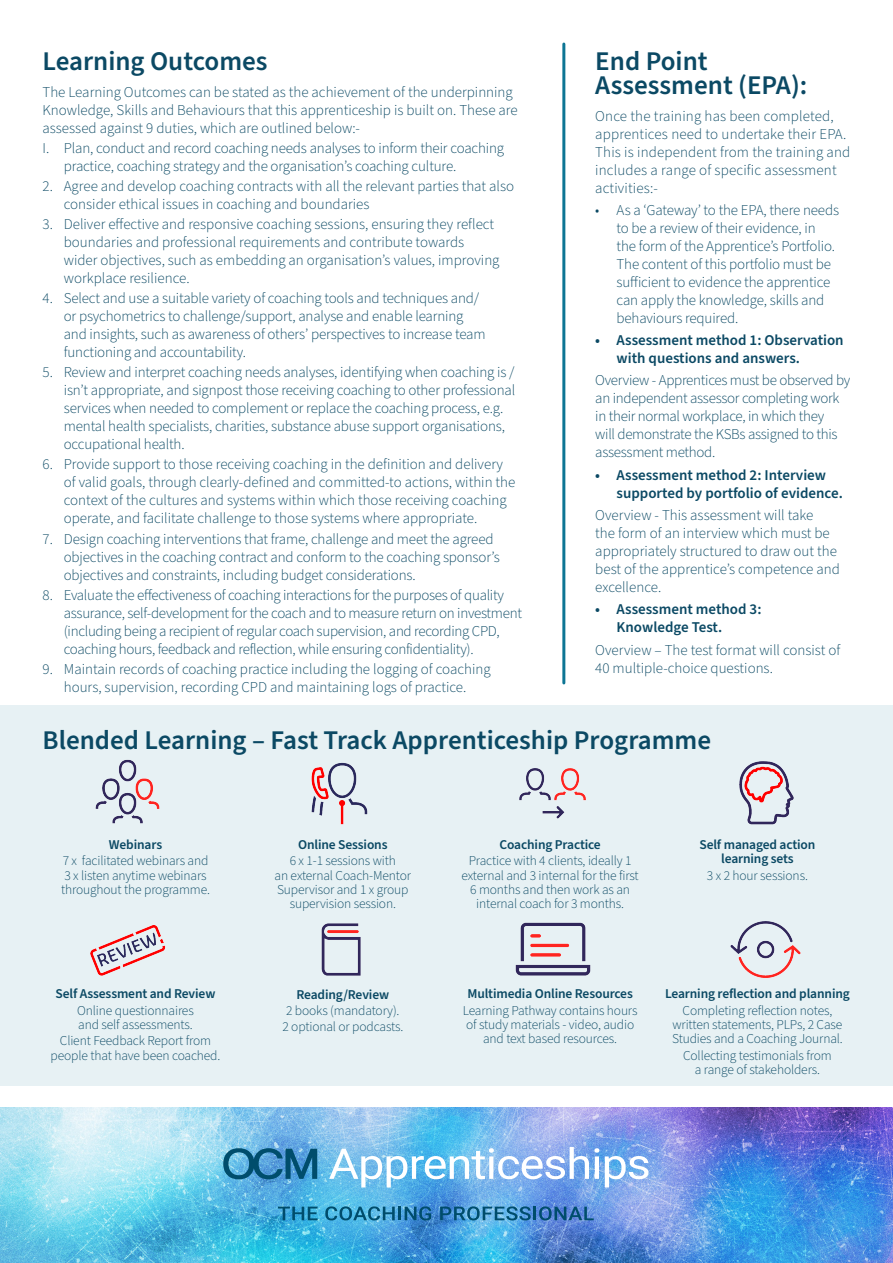
<style>
.page{position:relative;width:893px;height:1263px;background:#fff}
.page>*{position:absolute;margin:0;border:0;box-sizing:border-box;transform-origin:0 0}
.t1{font:600 27px/24px "Source Sans Pro";color:#0b4964}
.t2{font:300 15px/18px "Source Sans Pro";letter-spacing:-.01em;color:#0b4964}
.t3{font:300 15px/18px "Source Sans Pro";letter-spacing:.01em;color:#0b4964}
.t4{font:600 15px/18px "Source Sans Pro";color:#0b4964}
.t5{font:300 13.5px/14.2px "Source Sans Pro";letter-spacing:-.01em;color:#0b4964;text-align:center}
.t6{font:600 13.5px/14.2px "Source Sans Pro";letter-spacing:-.01em;color:#0b4964;text-align:center}
</style>
<div class="page">
<div style="left:0;top:706px;width:893px;height:380px;background:#e7f1f4"></div>
<img style="left:0;top:1107px;width:893px;height:156px">
<img style="left:95px;top:759px;width:65px;height:65px">
<img style="left:311px;top:762px;width:57px;height:63px">
<img style="left:519px;top:768px;width:67px;height:51px">
<img style="left:739px;top:761px;width:55px;height:64px">
<img style="left:90px;top:925px;width:76px;height:51px">
<img style="left:321px;top:923px;width:40px;height:53px">
<img style="left:515px;top:922px;width:76px;height:54px">
<img style="left:730px;top:921px;width:71px;height:57px">
<hr style="left:562px;top:44px;width:3px;height:639px;background:#0d7594">
<svg style="left:278px;top:1206px;width:40px;height:14px"></svg>
<svg style="left:325px;top:1206px;width:70px;height:14px"></svg>
<hr style="left:398px;top:1206px;width:3px;height:14px;background:#004d6c">
<svg style="left:405px;top:1206px;width:26px;height:14px"></svg>
<svg style="left:440px;top:1206px;width:154px;height:14px;background:#3b7eb3"></svg>
<svg style="left:223px;top:1148px;width:94px;height:31px;background:#3682ad"></svg>
<svg style="left:329px;top:1147px;width:270px;height:40px"></svg>
<svg style="left:605px;top:1156px;width:43px;height:31px"></svg>
<p class="t1" style="left:43px;top:50px;width:227px">Learning Outcomes</p>
<p class="t2" style="left:43px;top:83px;width:477px">The Learning Outcomes can be stated as the achievement of the underpinning<br>Knowledge, Skills and Behaviours that this apprenticeship is built on. These are assessed against 9 duties, which are outlined below:-</p>
<p class="t2" style="left:64px;top:139px;width:442px;text-indent:-21px">I. Plan, conduct and record coaching needs analyses to inform their coaching practice, coaching strategy and the organisation’s coaching culture.</p>
<p class="t2" style="left:64px;top:177px;width:452px;text-indent:-21px">2. Agree and develop coaching contracts with all the relevant parties that also consider ethical issues in coaching and boundaries</p>
<p class="t2" style="left:64px;top:216px;width:437px;text-indent:-21px">3. Deliver effective and responsive coaching sessions, ensuring they reflect boundaries and professional requirements and contribute towards wider objectives, such as embedding an organisation’s values, improving workplace resilience.</p>
<p class="t2" style="left:64px;top:290px;width:423px;text-indent:-21px">4. Select and use a suitable variety of coaching tools and techniques and/ or psychometrics to challenge/support, analyse and enable learning and insights, such as awareness of others’ perspectives to increase team functioning and accountability.</p>
<p class="t2" style="left:64px;top:364px;width:453px;text-indent:-21px">5. Review and interpret coaching needs analyses, identifying when coaching is / isn’t appropriate, and signpost those receiving coaching to other professional services when needed to complement or replace the coaching process, e.g. mental health specialists, charities, substance abuse support organisations, occupational health.</p>
<p class="t2" style="left:64px;top:456px;width:453px;text-indent:-21px">6. Provide support to those receiving coaching in the definition and delivery of valid goals, through clearly-defined and committed-to actions, within the context of the cultures and systems within which those receiving coaching operate, and facilitate challenge to those systems where appropriate.</p>
<p class="t2" style="left:64px;top:530px;width:437px;text-indent:-21px">7. Design coaching interventions that frame, challenge and meet the agreed objectives in the coaching contract and conform to the coaching sponsor’s objectives and constraints, including budget considerations.</p>
<p class="t2" style="left:64px;top:586px;width:460px;text-indent:-21px">8. Evaluate the effectiveness of coaching interactions for the purposes of quality assurance, self-development for the coach and to measure return on investment (including being a recipient of regular coach supervision, and recording CPD, coaching hours, feedback and reflection, while ensuring confidentiality).</p>
<p class="t2" style="left:43px;top:660px;width:450px;text-align:center">9. Maintain records of coaching practice including the logging of coaching hours, supervision, recording CPD and maintaining logs of practice.</p>
<p class="t1" style="left:595px;top:50px;width:214px">End Point<br>Assessment (EPA):</p>
<p class="t3" style="left:595px;top:107px;width:256px">Once the training has been completed, apprentices need to undertake their EPA.<br>This is independent from the training and includes a range of specific assessment activities:-</p>
<p class="t2" style="left:617px;top:201px;width:224px;text-indent:-21px">• As a ‘Gateway’ to the EPA, there needs to be a review of their evidence, in<br>the form of the Apprentice’s Portfolio.<br>The content of this portfolio must be sufficient to evidence the apprentice can apply the knowledge, skills and behaviours required.</p>
<p class="t4" style="left:617px;top:332px;width:229px;text-indent:-21px">• Assessment method 1: Observation with questions and answers.</p>
<p class="t2" style="left:595px;top:372px;width:257px">Overview - Apprentices must be observed by an independent assessor completing work in their normal workplace, in which they<br>will demonstrate the KSBs assigned to this assessment method.</p>
<p class="t4" style="left:617px;top:466px;width:228px;text-indent:-21px">• Assessment method 2: Interview supported by portfolio of evidence.</p>
<p class="t2" style="left:595px;top:506px;width:246px">Overview - This assessment will take<br>the form of an interview which must be appropriately structured to draw out the best of the apprentice’s competence and excellence.</p>
<p class="t4" style="left:617px;top:601px;width:146px;text-indent:-21px">• Assessment method 3:<br>Knowledge Test.</p>
<p class="t2" style="left:595px;top:641px;width:246px">Overview – The test format will consist of<br>40 multiple-choice questions.</p>
<p class="t1" style="left:43px;top:729px;width:670px">Blended Learning – Fast Track Apprenticeship Programme</p>
<p class="t6" style="left:109px;top:838px;width:55px">Webinars</p>
<p class="t5" style="left:61px;top:854px;width:151px;text-align:left">7 x facilitated webinars and<br>3 x listen anytime webinars throughout the programme.</p>
<p class="t6" style="left:56px;top:987px;width:161px">Self Assessment and Review</p>
<p class="t5" style="left:77px;top:1003px;width:118px;text-align:left">Online questionnaires and self assessments.</p>
<p class="t5" style="left:51px;top:1034px;width:171px">Client Feedback Report from people that have been coached.</p>
<p class="t6" style="left:298px;top:838px;width:91px">Online Sessions</p>
<p class="t5" style="left:275px;top:854px;width:138px">6 x 1-1 sessions with<br>an external Coach-Mentor<br>Supervisor and 1 x group supervision session.</p>
<p class="t6" style="left:296px;top:987px;width:94px">Reading/Review</p>
<p class="t5" style="left:286px;top:1004px;width:115px">2 books (mandatory).</p>
<p class="t5" style="left:282px;top:1020px;width:122px">2 optional or podcasts.</p>
<p class="t6" style="left:499px;top:838px;width:103px">Coaching Practice</p>
<p class="t5" style="left:462px;top:854px;width:179px">Practice with 4 clients, ideally 1 external and 3 internal for the first<br>6 months and then work as an internal coach for 3 months.</p>
<p class="t6" style="left:699px;top:838px;width:117px">Self managed action learning sets</p>
<p class="t5" style="left:707px;top:868px;width:102px">3 x 2 hour sessions.</p>
<p class="t6" style="left:467px;top:987px;width:167px">Multimedia Online Resources</p>
<p class="t5" style="left:463px;top:1003px;width:176px">Learning Pathway contains hours of study materials - video, audio and text based resources.</p>
<p class="t6" style="left:665px;top:987px;width:186px">Learning reflection and planning</p>
<p class="t5" style="left:672px;top:1003px;width:172px">Completing reflection notes, written statements, PLPs, 2 Case<br>Studies and a Coaching Journal.</p>
<p class="t5" style="left:683px;top:1048px;width:150px">Collecting testimonials from a range of stakeholders.</p>
</div>
